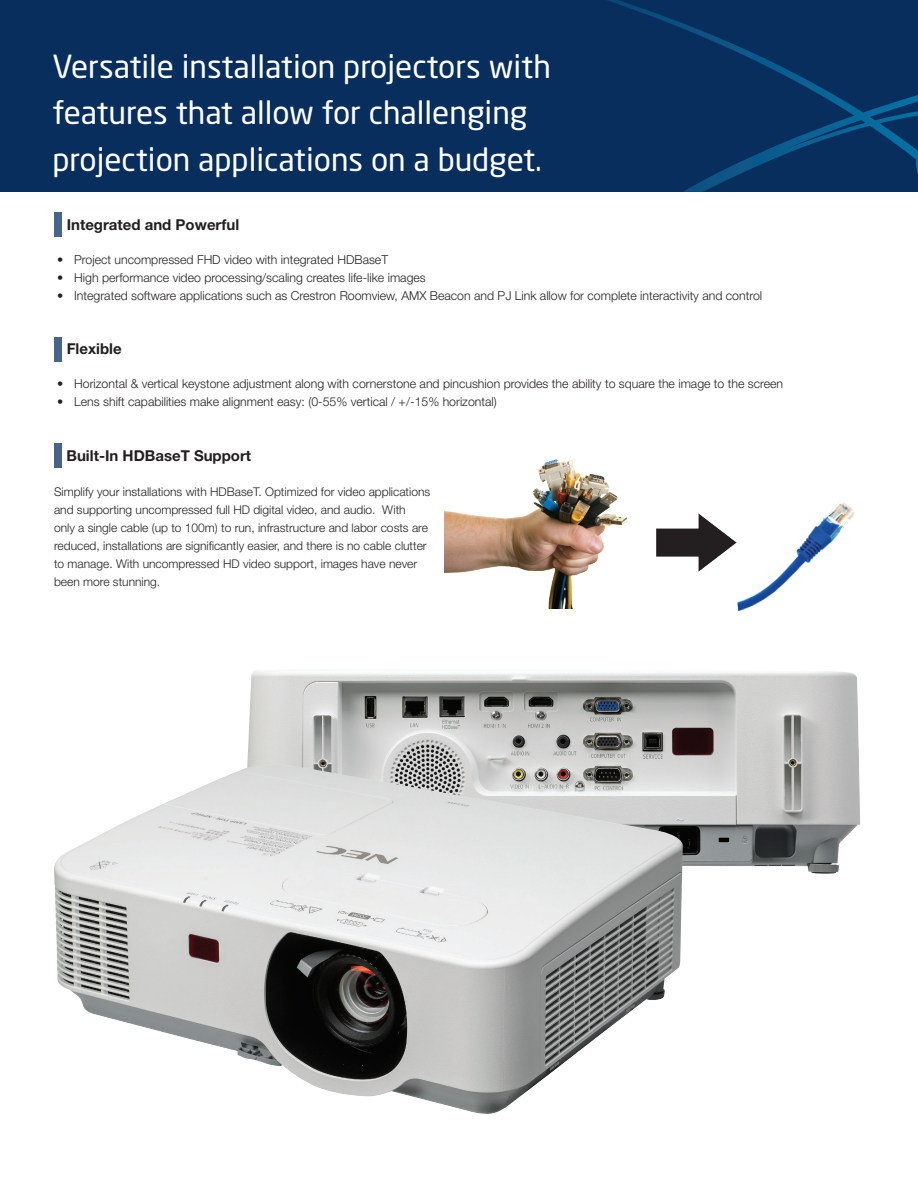
<style>
.page{position:relative;width:918px;height:1188px;background:#fff}
.page>*{position:absolute;margin:0;border:0;box-sizing:border-box;transform-origin:0 0}
.t1{font:31.5px/46.5px "Neo Sans Std";color:#fff}
.t2{font:700 15px "Helvetica Neue LT Std";color:#231f20}
.t3{font:300 12.3px "Helvetica Neue LT Std";color:#231f20}
.t4{font:300 12px/18px "Helvetica Neue LT Std";color:#231f20}
</style>
<div class="page">
<div style="left:54px;top:213px;width:7px;height:24px;background:#46658c"></div>
<div style="left:54px;top:338px;width:7px;height:24px;background:#46658c"></div>
<img style="left:737px;top:502px;width:118px;height:110px">
<img style="left:671px;top:509px;width:74px;height:66px">
<img style="left:445px;top:459px;width:226px;height:150px">
<div style="left:54px;top:443px;width:7px;height:24px;background:#46648b"></div>
<div style="left:0;top:1px;width:918px;height:191px;background:#082e5e"></div>
<svg style="left:606px;top:0;width:312px;height:192px"></svg>
<img style="left:247px;top:671px;width:613px;height:203px">
<img style="left:54px;top:764px;width:629px;height:350px">
<h1 class="t1" style="left:52px;top:43px;width:500px">Versatile installation projectors with features that allow for challenging projection applications on a budget.</h1>
<p class="t2" style="left:67px;top:215px;width:174px">Integrated and Powerful</p>
<p class="t3" style="left:57px;top:252px;width:332px">• Project uncompressed FHD video with integrated HDBaseT</p>
<p class="t3" style="left:57px;top:270px;width:370px">• High performance video processing/scaling creates life-like images</p>
<p class="t3" style="left:57px;top:288px;width:706px">• Integrated software applications such as Crestron Roomview, AMX Beacon and PJ Link allow for complete interactivity and control</p>
<p class="t2" style="left:67px;top:340px;width:56px">Flexible</p>
<p class="t3" style="left:57px;top:377px;width:728px">• Horizontal &amp; vertical keystone adjustment along with cornerstone and pincushion provides the ability to square the image to the screen</p>
<p class="t3" style="left:57px;top:395px;width:441px">• Lens shift capabilities make alignment easy: (0-55% vertical / +/-15% horizontal)</p>
<p class="t2" style="left:67px;top:446px;width:186px">Built-In HDBaseT Support</p>
<p class="t4" style="left:54px;top:483px;width:378px">Simplify your installations with HDBaseT. Optimized for video applications and supporting uncompressed full HD digital video, and audio. With<br>only a single cable (up to 100m) to run, infrastructure and labor costs are reduced, installations are significantly easier, and there is no cable clutter to manage. With uncompressed HD video support, images have never been more stunning.</p>
</div>
